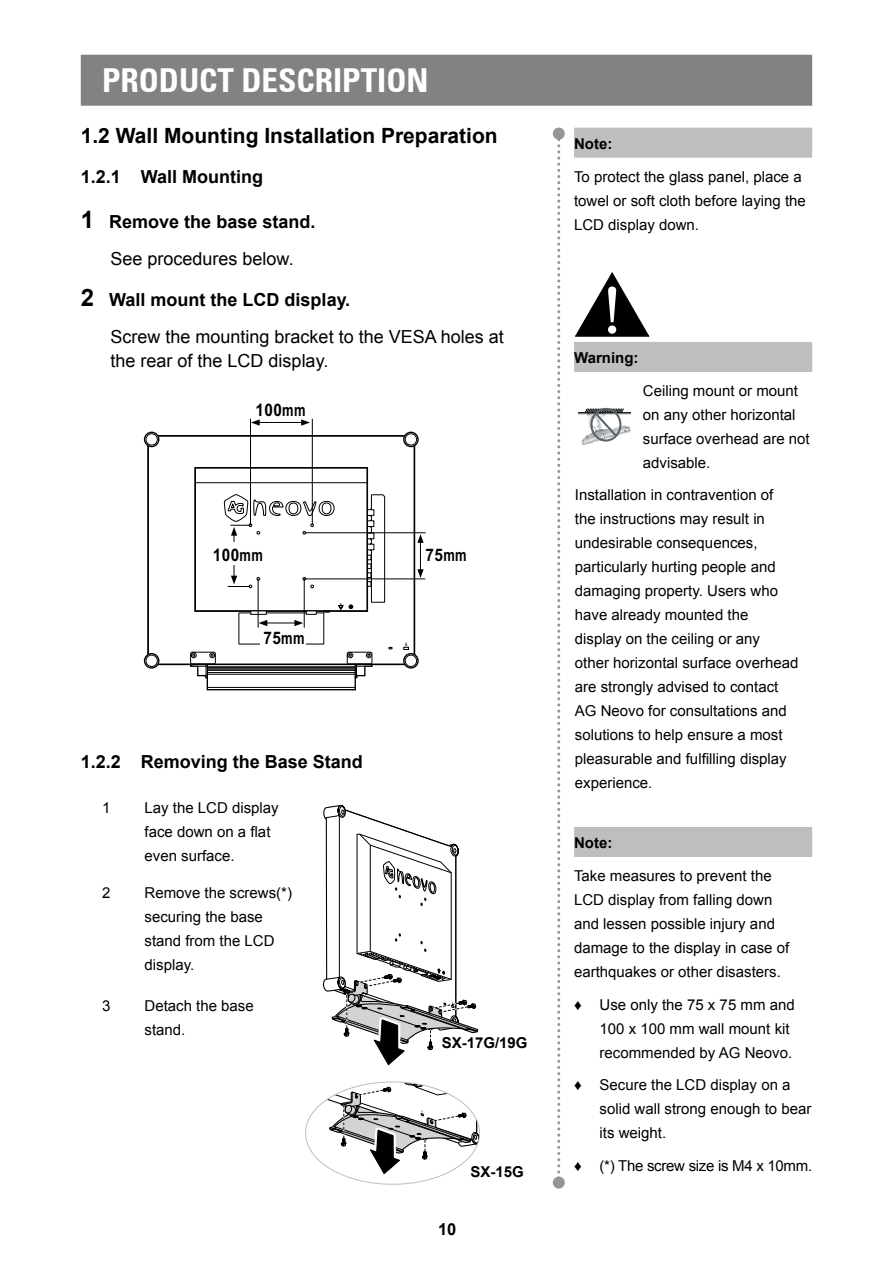
<style>
.page{position:relative;width:893px;height:1263px;background:#fff}
.page>*{position:absolute;margin:0;border:0;box-sizing:border-box;transform-origin:0 0}
.t1{font:700 condensed 33px "Univers 67";color:#fff}
.t2{font:700 21px "Arial";color:#000}
.t3{font:18px/36.8px "Arial";color:#000}
.t4{font:700 18px/36.8px "Arial";color:#000;text-align:center}
.t5{font:700 17.25px "Arial";letter-spacing:.025em;color:#000;scale:.89 1}
.t6{font:700 16.5px "Arial";color:#000}
.t7{font:15px/24px "Arial";color:#000}
.t8{font:700 15px "Arial";color:#000}
.t9{font:15px "Arial";letter-spacing:-.02em;color:#000}
.s1{font-size:24px}
.s2{font-weight:400}
.s3{font-weight:700;font-size:24px}
.s4{font-weight:700}
</style>
<div class="page">
<div style="left:81px;top:55px;width:731px;height:51px;background:#808284;border:2px solid #808284"></div>
<svg style="left:557px;top:140px;width:3px;height:1034px"></svg>
<div style="left:553px;top:128px;width:12px;height:12px;background:#939598;border-radius:50%"></div>
<div style="left:553px;top:1176px;width:12px;height:12px;background:#939598;border-radius:50%"></div>
<svg style="left:147px;top:434px;width:269px;height:234px"></svg>
<div style="left:147px;top:435px;width:268px;height:230px;border:1px solid #000"></div>
<svg style="left:338px;top:603px;width:15px;height:7px"></svg>
<svg style="left:368px;top:494px;width:17px;height:109px"></svg>
<div style="left:195px;top:467px;width:173px;height:145px;border:1px solid #000"></div>
<svg style="left:145px;top:432px;width:14px;height:14px"></svg>
<div style="left:144px;top:432px;width:15px;height:15px;border:1px solid #000;border-radius:50%"></div>
<div style="left:146px;top:434px;width:11px;height:11px;background:#fff;border-radius:50%"></div>
<div style="left:146px;top:434px;width:12px;height:11px;border:1px solid #000;border-radius:50%"></div>
<svg style="left:145px;top:654px;width:14px;height:14px"></svg>
<div style="left:144px;top:653px;width:15px;height:16px;border:1px solid #000;border-radius:50%"></div>
<div style="left:146px;top:655px;width:11px;height:11px;background:#fff;border-radius:50%"></div>
<div style="left:146px;top:655px;width:12px;height:12px;border:1px solid #000;border-radius:50%"></div>
<svg style="left:404px;top:432px;width:14px;height:14px"></svg>
<div style="left:403px;top:432px;width:16px;height:15px;border:1px solid #000;border-radius:50%"></div>
<div style="left:405px;top:434px;width:12px;height:11px;background:#fff;border-radius:50%"></div>
<div style="left:405px;top:434px;width:12px;height:11px;border:1px solid #000;border-radius:50%"></div>
<svg style="left:404px;top:654px;width:14px;height:14px"></svg>
<div style="left:403px;top:653px;width:16px;height:16px;border:1px solid #000;border-radius:50%"></div>
<div style="left:405px;top:655px;width:12px;height:11px;background:#fff;border-radius:50%"></div>
<div style="left:405px;top:655px;width:12px;height:12px;border:1px solid #000;border-radius:50%"></div>
<svg style="left:189px;top:651px;width:184px;height:39px"></svg>
<hr style="left:195px;top:482px;width:172px;height:1px;background:#000">
<svg style="left:404px;top:642px;width:5px;height:8px"></svg>
<svg style="left:303px;top:577px;width:11px;height:11px"></svg>
<div style="left:239px;top:613px;width:85px;height:31px;border:1px solid #000"></div>
<svg style="left:250px;top:610px;width:17px;height:5px"></svg>
<div style="left:306px;top:610px;width:11px;height:5px;border:1px solid #000"></div>
<svg style="left:323px;top:610px;width:7px;height:2px"></svg>
<hr style="left:250px;top:419px;width:1px;height:106px;background:#000">
<hr style="left:312px;top:419px;width:1px;height:106px;background:#000">
<svg style="left:251px;top:419px;width:9px;height:7px"></svg>
<svg style="left:301px;top:419px;width:9px;height:7px"></svg>
<hr style="left:257px;top:422px;width:47px;height:1px;background:#000">
<hr style="left:258px;top:579px;width:1px;height:48px;background:#000">
<hr style="left:304px;top:579px;width:1px;height:48px;background:#000">
<svg style="left:258px;top:620px;width:9px;height:6px"></svg>
<svg style="left:294px;top:620px;width:9px;height:6px"></svg>
<hr style="left:265px;top:622px;width:33px;height:1px;background:#000">
<div style="left:260px;top:630px;width:45px;height:20px;background:#fff"></div>
<svg style="left:228px;top:576px;width:32px;height:12px"></svg>
<svg style="left:224px;top:494px;width:110px;height:42px"></svg>
<hr style="left:234px;top:532px;width:1px;height:46px;background:#000">
<div style="left:217px;top:542px;width:26px;height:22px;background:#fff"></div>
<hr style="left:304px;top:578px;width:121px;height:1px;background:#000">
<hr style="left:305px;top:532px;width:120px;height:1px;background:#000">
<svg style="left:417px;top:569px;width:7px;height:9px"></svg>
<svg style="left:417px;top:534px;width:7px;height:9px"></svg>
<hr style="left:420px;top:540px;width:1px;height:31px;background:#000">
<svg style="left:306px;top:1083px;width:174px;height:93px"></svg>
<svg style="left:323px;top:805px;width:156px;height:261px"></svg>
<div style="left:574px;top:827px;width:238px;height:30px;background:#bcbec0"></div>
<div style="left:574px;top:128px;width:238px;height:30px;background:#bcbec0"></div>
<div style="left:574px;top:342px;width:238px;height:30px;background:#bcbec0"></div>
<svg style="left:575px;top:272px;width:74px;height:64px"></svg>
<img style="left:578px;top:412px;width:53px;height:32px">
<div style="left:590px;top:408px;width:31px;height:34px;border:2px solid #5d6467;border-radius:50%"></div>
<svg style="left:584px;top:407px;width:41px;height:32px"></svg>
<h1 class="t1" style="left:102px;top:60px;width:328px">PRODUCT DESCRIPTION</h1>
<h2 class="t2" style="left:81px;top:122px;width:418px">1.2 Wall Mounting Installation Preparation</h2>
<p class="t4" style="left:81px;top:159px;width:184px">1.2.1 Wall Mounting</p>
<p class="t4" style="left:81px;top:204px;width:236px"><span class="s1">1</span> Remove the base stand.<br><span class="s2">See procedures below.</span></p>
<p class="t3" style="left:111px;top:282px;width:395px;text-indent:-30px"><span class="s3">2</span> <span class="s4">Wall mount the LCD display.<br></span>Screw the mounting bracket to the VESA holes at</p>
<p class="t3" style="left:111px;top:342px;width:219px">the rear of the LCD display.</p>
<p class="t5" style="left:256px;top:399px;width:58px">100mm</p>
<p class="t5" style="left:213px;top:543px;width:58px">100mm</p>
<p class="t5" style="left:426px;top:543px;width:48px">75mm</p>
<p class="t5" style="left:263px;top:626px;width:48px">75mm</p>
<p class="t4" style="left:81px;top:744px;width:284px">1.2.2 Removing the Base Stand</p>
<p class="t7" style="left:102px;top:796px;width:10px">1</p>
<p class="t7" style="left:145px;top:796px;width:136px">Lay the LCD display</p>
<p class="t7" style="left:145px;top:820px;width:127px">face down on a flat even surface.</p>
<p class="t7" style="left:102px;top:881px;width:10px">2</p>
<p class="t7" style="left:145px;top:881px;width:149px">Remove the screws(*) securing the base stand from the LCD display.</p>
<p class="t7" style="left:102px;top:994px;width:10px">3</p>
<p class="t7" style="left:145px;top:994px;width:111px">Detach the base stand.</p>
<p class="t8" style="left:442px;top:1033px;width:87px">SX-17G/19G</p>
<p class="t8" style="left:471px;top:1162px;width:55px">SX-15G</p>
<p class="t6" style="left:438px;top:1218px;width:20px">10</p>
<p class="t8" style="left:574px;top:134px;width:40px">Note:</p>
<p class="t7" style="left:574px;top:165px;width:233px">To protect the glass panel, place a towel or soft cloth before laying the<br>LCD display down.</p>
<p class="t8" style="left:574px;top:348px;width:66px">Warning:</p>
<p class="t7" style="left:643px;top:379px;width:168px">Ceiling mount or mount on any other horizontal surface overhead are not advisable.</p>
<p class="t7" style="left:575px;top:483px;width:225px">Installation in contravention of<br>the instructions may result in undesirable consequences, particularly hurting people and damaging property. Users who have already mounted the display on the ceiling or any<br>other horizontal surface overhead are strongly advised to contact<br>AG Neovo for consultations and solutions to help ensure a most pleasurable and fulfilling display experience.</p>
<p class="t8" style="left:574px;top:833px;width:40px">Note:</p>
<p class="t7" style="left:574px;top:864px;width:217px">Take measures to prevent the<br>LCD display from falling down and lessen possible injury and damage to the display in case of earthquakes or other disasters.</p>
<p class="t7" style="left:600px;top:992px;width:197px;text-indent:-26px"><span class="s4">♦</span> Use only the 75 x 75 mm and<br>100 x 100 mm wall mount kit recommended by AG Neovo.</p>
<p class="t7" style="left:600px;top:1073px;width:213px;text-indent:-26px"><span class="s4">♦</span> Secure the LCD display on a solid wall strong enough to bear its weight.</p>
<p class="t9" style="left:574px;top:1155px;width:240px"><span class="s4">♦</span> (*) The screw size is M4 x 10mm.</p>
</div>
